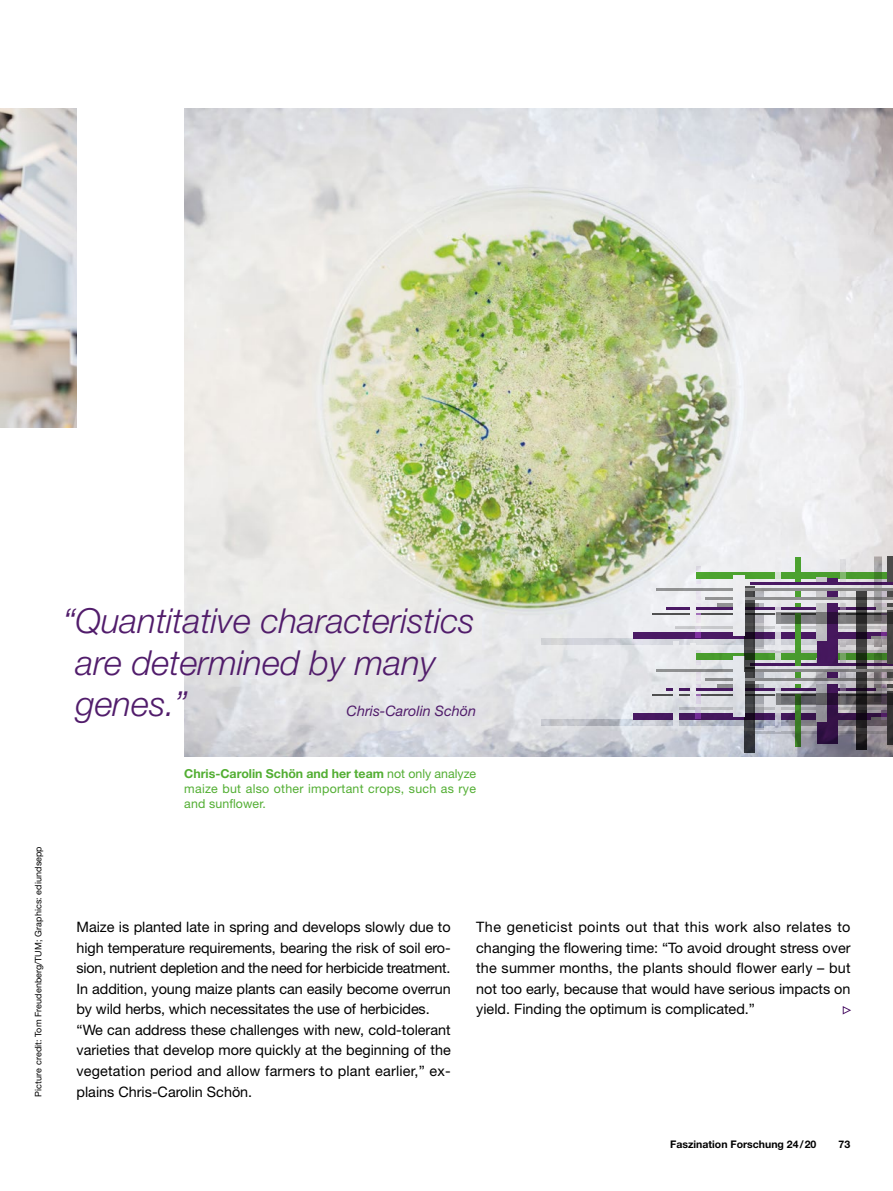
<style>
.page{position:relative;width:893px;height:1191px;background:#fff}
.page>*{position:absolute;margin:0;border:0;box-sizing:border-box;transform-origin:0 0}
._23_Zitat{font:italic 300 34.5px/41.1px "Helvetica Neue LT Std";color:#511c6b}
.Text_D{font:14.4px/20.5px "Helvetica Neue LT Std";color:#000;text-align:justify}
._23_Zitat-2{font:italic 14.4px "Helvetica Neue LT Std";color:#511c6b}
.BU_Blocksatz{font:12.3px/15.5px "Helvetica Neue LT Std";letter-spacing:.025em;color:#52ae32;text-align:justify}
.t1{font:700 10.5px "Helvetica Neue LT Std";color:#000}
.Credit{font:9px "Helvetica Neue LT Std";letter-spacing:.01em;color:#000}
.s1{font-weight:700}
</style>
<div class="page">
<img style="left:184px;top:108px;width:709px;height:649px">
<img style="left:0;top:108px;width:77px;height:319px">
<hr style="left:661px;top:707px;width:205px;height:2px;background:#fff">
<svg style="left:634px;top:713px;width:248px;height:6px"></svg>
<hr style="left:668px;top:704px;width:225px;height:3px;background:#fff">
<hr style="left:668px;top:728px;width:225px;height:3px;background:#fff">
<hr style="left:675px;top:707px;width:218px;height:3px;background:#dadada">
<hr style="left:871px;top:717px;width:22px;height:2px;background:#9d9d9c">
<hr style="left:652px;top:693px;width:241px;height:3px;background:#575756">
<hr style="left:747px;top:731px;width:146px;height:2px;background:#dadada">
<svg style="left:696px;top:706px;width:5px;height:13px"></svg>
<svg style="left:696px;top:650px;width:5px;height:56px"></svg>
<svg style="left:882px;top:660px;width:5px;height:59px"></svg>
<svg style="left:696px;top:653px;width:191px;height:6px"></svg>
<svg style="left:796px;top:672px;width:5px;height:74px"></svg>
<svg style="left:755px;top:672px;width:8px;height:57px"></svg>
<hr style="left:519px;top:691px;width:374px;height:2px;background:#fff">
<svg style="left:817px;top:672px;width:20px;height:72px"></svg>
<svg style="left:887px;top:672px;width:6px;height:73px"></svg>
<hr style="left:572px;top:669px;width:321px;height:3px;background:#fff">
<hr style="left:721px;top:688px;width:172px;height:3px;background:#dadada">
<svg style="left:717px;top:683px;width:41px;height:5px"></svg>
<hr style="left:666px;top:688px;width:209px;height:3px;background:#511c6b">
<svg style="left:541px;top:719px;width:352px;height:6px;background:#9390a0"></svg>
<svg style="left:816px;top:658px;width:10px;height:64px"></svg>
<svg style="left:634px;top:665px;width:259px;height:7px"></svg>
<svg style="left:776px;top:652px;width:5px;height:80px"></svg>
<svg style="left:840px;top:644px;width:5px;height:63px"></svg>
<svg style="left:673px;top:644px;width:5px;height:103px"></svg>
<hr style="left:572px;top:681px;width:321px;height:2px;background:#fff">
<svg style="left:745px;top:672px;width:10px;height:80px"></svg>
<hr style="left:705px;top:678px;width:188px;height:3px;background:#9d9d9c">
<hr style="left:750px;top:663px;width:143px;height:2px;background:#511c6b">
<div style="left:691px;top:643px;width:5px;height:62px;background:#e8e9ec"></div>
<svg style="left:856px;top:672px;width:10px;height:78px"></svg>
<svg style="left:874px;top:644px;width:8px;height:49px"></svg>
<svg style="left:776px;top:693px;width:117px;height:11px"></svg>
<hr style="left:656px;top:669px;width:237px;height:3px;background:#9d9d9c">
<svg style="left:733px;top:656px;width:12px;height:60px"></svg>
<hr style="left:661px;top:626px;width:205px;height:2px;background:#fff">
<div style="left:634px;top:632px;width:259px;height:6px;background:#491963"></div>
<hr style="left:668px;top:623px;width:225px;height:3px;background:#fff">
<hr style="left:668px;top:647px;width:225px;height:3px;background:#fff">
<hr style="left:675px;top:626px;width:218px;height:3px;background:#dadada">
<hr style="left:871px;top:636px;width:22px;height:2px;background:#9d9d9c">
<hr style="left:652px;top:612px;width:241px;height:3px;background:#575756">
<hr style="left:747px;top:650px;width:146px;height:2px;background:#dadada">
<svg style="left:696px;top:625px;width:5px;height:13px"></svg>
<svg style="left:696px;top:566px;width:5px;height:59px"></svg>
<svg style="left:882px;top:579px;width:5px;height:59px"></svg>
<div style="left:695px;top:572px;width:198px;height:6px;background:#4ba12f"></div>
<div style="left:796px;top:557px;width:5px;height:108px;background:#4a9e2e"></div>
<svg style="left:755px;top:591px;width:8px;height:57px"></svg>
<hr style="left:519px;top:610px;width:374px;height:2px;background:#fff">
<svg style="left:817px;top:578px;width:20px;height:85px"></svg>
<div style="left:887px;top:556px;width:6px;height:108px;background:#484746"></div>
<hr style="left:572px;top:588px;width:321px;height:3px;background:#fff">
<hr style="left:721px;top:607px;width:172px;height:3px;background:#dadada">
<svg style="left:717px;top:602px;width:41px;height:5px"></svg>
<hr style="left:666px;top:607px;width:209px;height:3px;background:#511c6b">
<svg style="left:541px;top:638px;width:346px;height:6px;background:#b5b0be"></svg>
<div style="left:816px;top:577px;width:10px;height:64px;background:#c3c3c5"></div>
<svg style="left:634px;top:584px;width:259px;height:7px"></svg>
<svg style="left:776px;top:552px;width:5px;height:99px"></svg>
<svg style="left:840px;top:560px;width:5px;height:66px"></svg>
<hr style="left:572px;top:600px;width:321px;height:2px;background:#fff">
<svg style="left:745px;top:586px;width:10px;height:85px"></svg>
<hr style="left:705px;top:597px;width:188px;height:3px;background:#9d9d9c">
<hr style="left:750px;top:582px;width:143px;height:2px;background:#511c6b">
<div style="left:691px;top:562px;width:5px;height:62px;background:#eeeff1"></div>
<svg style="left:856px;top:591px;width:10px;height:78px"></svg>
<svg style="left:874px;top:557px;width:8px;height:55px"></svg>
<svg style="left:776px;top:612px;width:117px;height:11px"></svg>
<hr style="left:656px;top:588px;width:237px;height:3px;background:#9d9d9c">
<div style="left:733px;top:575px;width:12px;height:60px;background:#ebecef"></div>
<svg style="left:842px;top:1006px;width:9px;height:9px"></svg>
<p class="Credit" style="left:33px;top:1096px;width:252px;rotate:-90deg">Picture credit: Tom Freudenberg/TUM; Graphics: ediundsepp</p>
<p class="_23_Zitat" style="left:75px;top:600px;width:401px;text-indent:-13px">“Quantitative characteristics are determined by many genes.”</p>
<p class="_23_Zitat-2" style="left:347px;top:702px;width:131px">Chris-Carolin Schön</p>
<p class="BU_Blocksatz" style="left:184px;top:765px;width:293px"><span class="s1">Chris-Carolin Schön and her team</span> not only analyze maize but also other important crops, such as rye and sunflower.</p>
<p class="Text_D" style="left:77px;top:916px;width:376px">Maize is planted late in spring and develops slowly due to high temperature requirements, bearing the risk of soil ero&shy;sion, nutrient depletion and the need for herbicide treatment.<br>In addition, young maize plants can easily become overrun by wild herbs, which necessitates the use of herbicides.</p>
<p class="Text_D" style="left:77px;top:1019px;width:376px">“We can address these challenges with new, cold-tolerant varieties that develop more quickly at the beginning of the vegetation period and allow farmers to plant earlier,” ex&shy;plains Chris-Carolin Schön.</p>
<p class="Text_D" style="left:476px;top:916px;width:376px">The geneticist points out that this work also relates to changing the flowering time: “To avoid drought stress over the summer months, the plants should flower early – but not too early, because that would have serious impacts on yield. Finding the optimum is complicated.”</p>
<p class="t1" style="left:670px;top:1137px;width:148px">Faszination Forschung 24/20</p>
<p class="t1" style="left:839px;top:1137px;width:13px">73</p>
</div>
